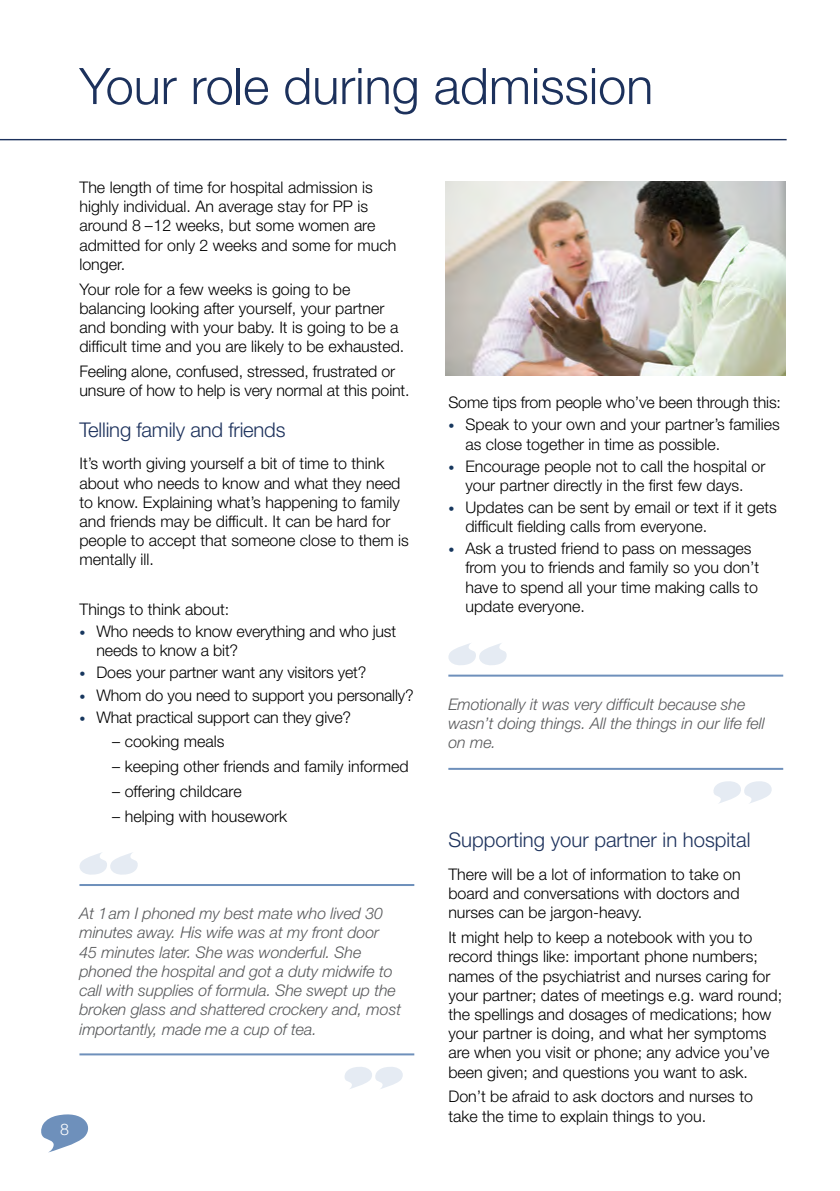
<style>
.page{position:relative;width:840px;height:1191px;background:#fff}
.page>*{position:absolute;margin:0;border:0;box-sizing:border-box;transform-origin:0 0}
.t1{font:300 50.4px "Helvetica Neue LT Std";color:#1c315c}
.t2{font:300 20.2px "Helvetica Neue LT Std";color:#1c315c}
.t3{font:300 16px/19.2px "Helvetica Neue LT Std";color:#000}
.t4{font:italic 300 16px/19.2px "Helvetica Neue LT Std";letter-spacing:-.005em;color:#58595b}
.t5{font:300 16px "Helvetica Neue LT Std";color:#fff}
.s1{font-size:12px;color:#17375e}
</style>
<div class="page">
<img style="left:445px;top:181px;width:340px;height:195px">
<svg style="left:41px;top:1114px;width:48px;height:38px"></svg>
<hr style="left:0;top:139px;width:786px;height:1px;background:#1c315c">
<svg style="left:79px;top:852px;width:59px;height:23px"></svg>
<hr style="left:79px;top:884px;width:335px;height:2px;background:#6e90bb">
<svg style="left:344px;top:1067px;width:59px;height:22px"></svg>
<hr style="left:79px;top:1053px;width:335px;height:2px;background:#6e90bb">
<svg style="left:448px;top:643px;width:59px;height:22px"></svg>
<hr style="left:448px;top:674px;width:334px;height:2px;background:#6e90bb">
<svg style="left:713px;top:781px;width:59px;height:23px"></svg>
<hr style="left:448px;top:768px;width:334px;height:2px;background:#6e90bb">
<h1 class="t1" style="left:79px;top:55px;width:575px">Your role during admission</h1>
<p class="t3" style="left:79px;top:177px;width:318px">The length of time for hospital admission is highly individual. An average stay for PP is around 8 –12 weeks, but some women are admitted for only 2 weeks and some for much longer.</p>
<p class="t3" style="left:79px;top:279px;width:326px">Your role for a few weeks is going to be balancing looking after yourself, your partner and bonding with your baby. It is going to be a difficult time and you are likely to be exhausted.</p>
<p class="t3" style="left:79px;top:361px;width:331px">Feeling alone, confused, stressed, frustrated or unsure of how to help is very normal at this point.</p>
<p class="t2" style="left:79px;top:417px;width:207px">Telling family and friends</p>
<p class="t3" style="left:79px;top:454px;width:330px">It’s worth giving yourself a bit of time to think about who needs to know and what they need to know. Explaining what’s happening to family and friends may be difficult. It can be hard for people to accept that someone close to them is mentally ill.</p>
<p class="t3" style="left:79px;top:599px;width:151px">Things to think about:</p>
<p class="t3" style="left:96px;top:621px;width:301px;text-indent:-17px"><span class="s1">•</span> Who needs to know everything and who just needs to know a bit?</p>
<p class="t3" style="left:79px;top:663px;width:288px"><span class="s1">•</span> Does your partner want any visitors yet?</p>
<p class="t3" style="left:79px;top:685px;width:335px"><span class="s1">•</span> Whom do you need to support you personally?</p>
<p class="t3" style="left:79px;top:707px;width:273px"><span class="s1">•</span> What practical support can they give?</p>
<p class="t3" style="left:112px;top:732px;width:114px">– cooking meals</p>
<p class="t3" style="left:112px;top:756px;width:298px">– keeping other friends and family informed</p>
<p class="t3" style="left:112px;top:781px;width:131px">– offering childcare</p>
<p class="t3" style="left:112px;top:806px;width:176px">– helping with housework</p>
<p class="t4" style="left:79px;top:903px;width:323px">At 1am I phoned my best mate who lived 30 minutes away. His wife was at my front door<br>45 minutes later. She was wonderful. She phoned the hospital and got a duty midwife to call with supplies of formula. She swept up the broken glass and shattered crockery and, most importantly, made me a cup of tea.</p>
<p class="t5" style="left:60px;top:1119px;width:10px">8</p>
<p class="t3" style="left:448px;top:393px;width:334px">Some tips from people who’ve been through this:</p>
<p class="t3" style="left:465px;top:415px;width:316px;text-indent:-17px"><span class="s1">•</span> Speak to your own and your partner’s families as close together in time as possible.</p>
<p class="t3" style="left:448px;top:456px;width:318px;text-align:center"><span class="s1">•</span> Encourage people not to call the hospital or your partner directly in the first few days.</p>
<p class="t3" style="left:465px;top:497px;width:313px;text-indent:-17px"><span class="s1">•</span> Updates can be sent by email or text if it gets difficult fielding calls from everyone.</p>
<p class="t3" style="left:465px;top:538px;width:295px;text-indent:-17px"><span class="s1">•</span> Ask a trusted friend to pass on messages from you to friends and family so you don’t have to spend all your time making calls to update everyone.</p>
<p class="t4" style="left:448px;top:694px;width:317px">Emotionally it was very difficult because she wasn’t doing things. All the things in our life fell on me.</p>
<p class="t2" style="left:448px;top:827px;width:303px">Supporting your partner in hospital</p>
<p class="t3" style="left:448px;top:864px;width:293px;text-align:justify">There will be a lot of information to take on board and conversations with doctors and nurses can be jargon-heavy.</p>
<p class="t3" style="left:448px;top:927px;width:335px">It might help to keep a notebook with you to record things like: important phone numbers; names of the psychiatrist and nurses caring for your partner; dates of meetings e.g. ward round; the spellings and dosages of medications; how your partner is doing, and what her symptoms are when you visit or phone; any advice you’ve been given; and questions you want to ask.</p>
<p class="t3" style="left:448px;top:1086px;width:306px">Don’t be afraid to ask doctors and nurses to take the time to explain things to you.</p>
</div>
